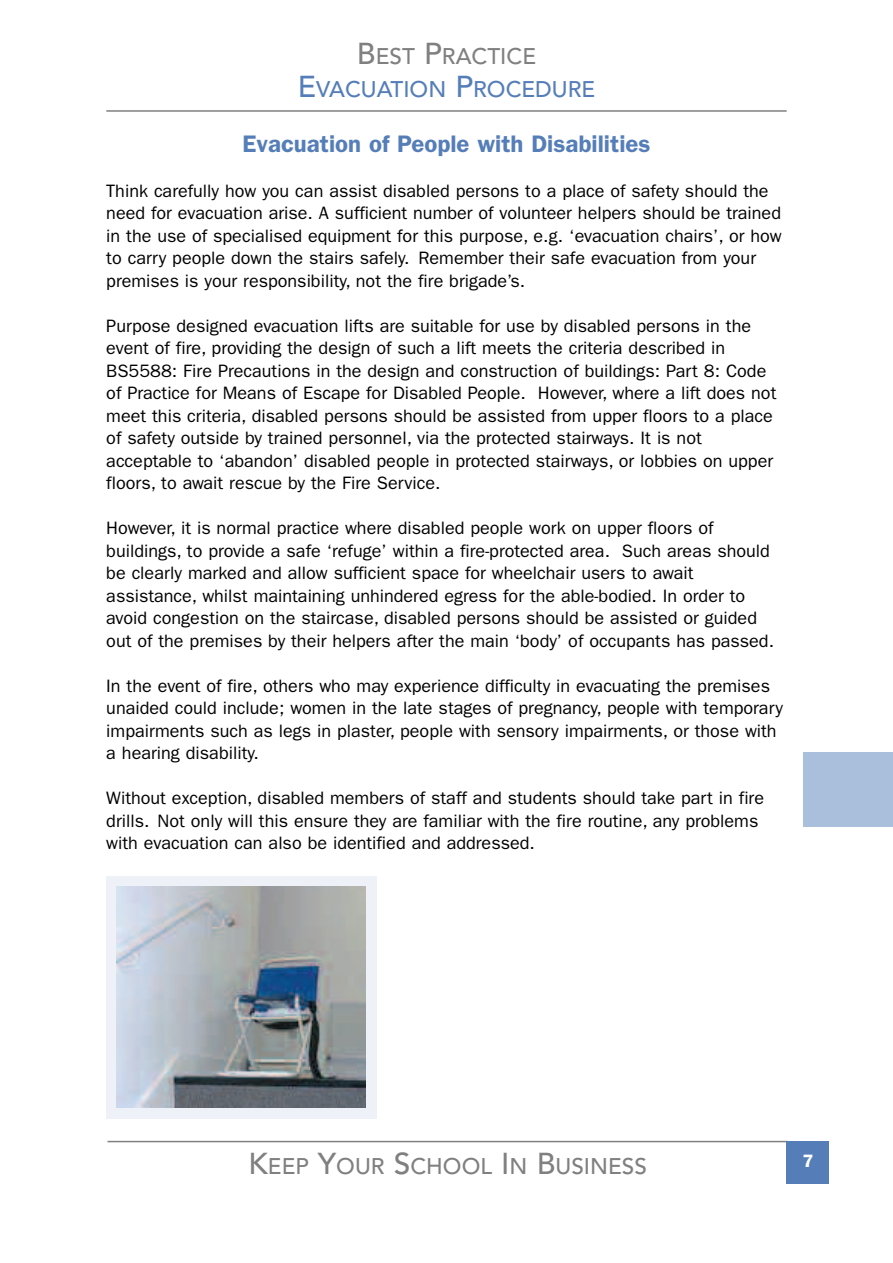
<style>
.page{position:relative;width:893px;height:1263px;background:#fff}
.page>*{position:absolute;margin:0;border:0;box-sizing:border-box;transform-origin:0 0}
.t1{font:600 24px "Franklin Gothic";color:#557eb9}
.t2{font:500 22.5px/33px "Avenir";color:#557eb9;text-align:center}
.t3{font:500 22.5px "Avenir";color:#808080}
.t4{font:18px/22.5px "Franklin Gothic";color:#000}
.t5{font:600 18px "Franklin Gothic";color:#fff}
.s1{font-size:30px;color:#808080}
.s2{color:#808080}
.s3{font-size:30px}
</style>
<div class="page">
<div style="left:106px;top:876px;width:270px;height:242px;background:#eef2f8"></div>
<img style="left:117px;top:886px;width:249px;height:222px">
<hr style="left:106px;top:110px;width:681px;height:2px;background:#808080">
<hr style="left:107px;top:1141px;width:681px;height:1px;background:#808080">
<div style="left:804px;top:753px;width:89px;height:74px;background:#aabfdc"></div>
<div style="left:787px;top:1141px;width:42px;height:42px;background:#557eb9"></div>
<p class="t2" style="left:298px;top:41px;width:299px"><span class="s1">B</span><span class="s2">EST</span> <span class="s1">P</span><span class="s2">RACTICE<br></span><span class="s3">E</span>VACUATION <span class="s3">P</span>ROCEDURE</p>
<h1 class="t1" style="left:243px;top:135px;width:409px">Evacuation of People with Disabilities</h1>
<p class="t4" style="left:106px;top:181px;width:677px">Think carefully how you can assist disabled persons to a place of safety should the need for evacuation arise. A sufficient number of volunteer helpers should be trained in the use of specialised equipment for this purpose, e.g. ‘evacuation chairs’, or how to carry people down the stairs safely. Remember their safe evacuation from your premises is your responsibility, not the fire brigade’s.</p>
<p class="t4" style="left:106px;top:316px;width:672px">Purpose designed evacuation lifts are suitable for use by disabled persons in the event of fire, providing the design of such a lift meets the criteria described in BS5588: Fire Precautions in the design and construction of buildings: Part 8: Code of Practice for Means of Escape for Disabled People. However, where a lift does not meet this criteria, disabled persons should be assisted from upper floors to a place of safety outside by trained personnel, via the protected stairways. It is not acceptable to ‘abandon’ disabled people in protected stairways, or lobbies on upper floors, to await rescue by the Fire Service.</p>
<p class="t4" style="left:106px;top:518px;width:669px">However, it is normal practice where disabled people work on upper floors of buildings, to provide a safe ‘refuge’ within a fire-protected area. Such areas should be clearly marked and allow sufficient space for wheelchair users to await assistance, whilst maintaining unhindered egress for the able-bodied. In order to avoid congestion on the staircase, disabled persons should be assisted or guided out of the premises by their helpers after the main ‘body’ of occupants has passed.</p>
<p class="t4" style="left:106px;top:676px;width:678px">In the event of fire, others who may experience difficulty in evacuating the premises unaided could include; women in the late stages of pregnancy, people with temporary impairments such as legs in plaster, people with sensory impairments, or those with a hearing disability.</p>
<p class="t4" style="left:106px;top:788px;width:659px">Without exception, disabled members of staff and students should take part in fire drills. Not only will this ensure they are familiar with the fire routine, any problems with evacuation can also be identified and addressed.</p>
<p class="t3" style="left:249px;top:1157px;width:400px"><span class="s3">K</span>EEP <span class="s3">Y</span>OUR <span class="s3">S</span>CHOOL <span class="s3">I</span>N <span class="s3">B</span>USINESS</p>
<p class="t5" style="left:802px;top:1154px;width:12px">7</p>
</div>
